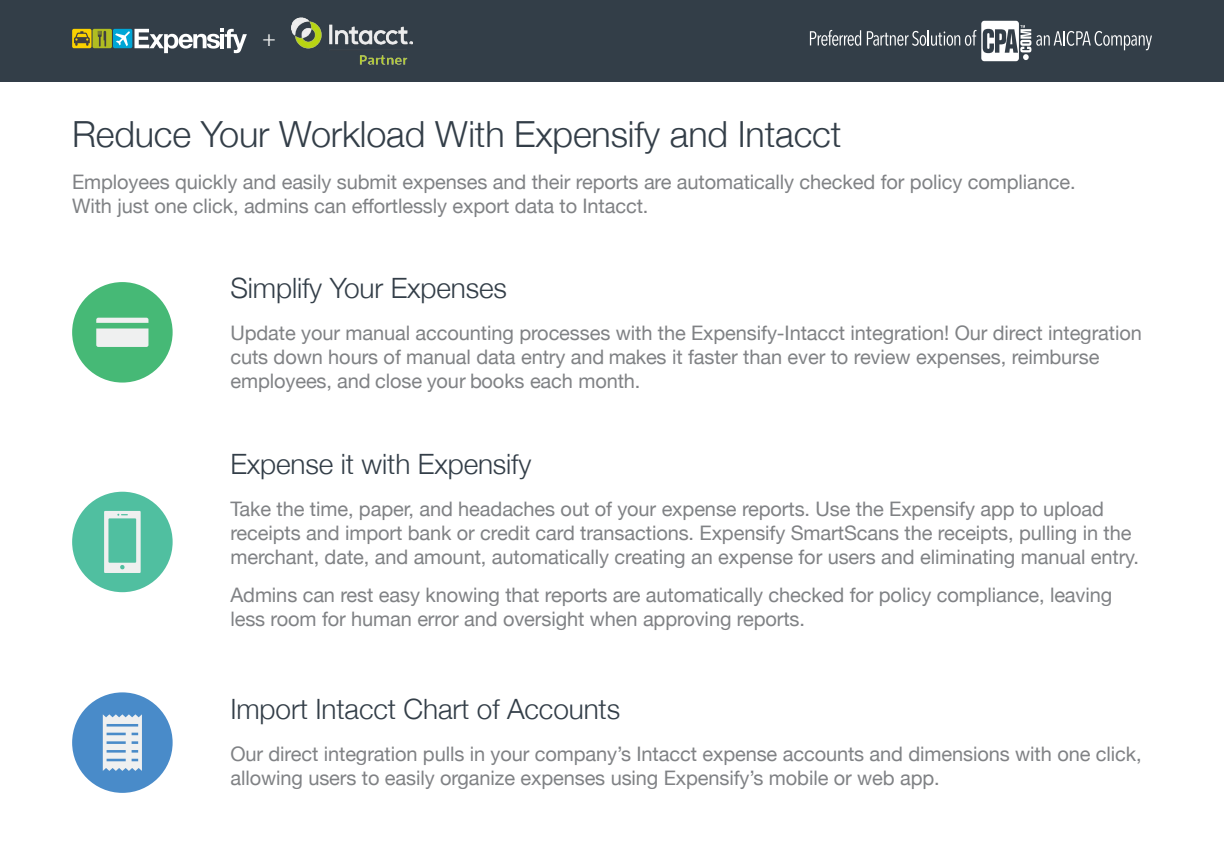
<style>
.page{position:relative;width:1224px;height:864px;background:#fff}
.page>*{position:absolute;margin:0;border:0;box-sizing:border-box;transform-origin:0 0}
.t1{font:300 36px "Helvetica Neue";letter-spacing:-.005em;color:#333e48}
.t2{font:300 28px "Helvetica Neue";letter-spacing:-.005em;color:#333e48}
.t3{font:24px "Minion Pro";color:#eff0f0}
.t4{font:20px/24px "Helvetica Neue";letter-spacing:-.005em;color:#808285}
</style>
<div class="page">
<div style="left:0;top:0;width:1224px;height:82px;background:#333e48"></div>
<div style="left:113px;top:29px;width:19px;height:19px;background:#00a6d6;border-radius:2px"></div>
<div style="left:93px;top:29px;width:19px;height:19px;background:#b0bd21;border-radius:2px"></div>
<div style="left:72px;top:29px;width:20px;height:19px;background:#fad100;border-radius:2px"></div>
<svg style="left:115px;top:29px;width:132px;height:24px"></svg>
<svg style="left:98px;top:30px;width:8px;height:17px"></svg>
<svg style="left:74px;top:31px;width:16px;height:15px"></svg>
<div style="left:72px;top:282px;width:101px;height:101px;background:#46b976;border-radius:50%"></div>
<svg style="left:96px;top:329px;width:52px;height:18px"></svg>
<svg style="left:96px;top:318px;width:52px;height:5px"></svg>
<div style="left:72px;top:492px;width:101px;height:100px;background:#50bfa0;border-radius:50%"></div>
<svg style="left:104px;top:511px;width:37px;height:62px"></svg>
<div style="left:72px;top:692px;width:101px;height:101px;background:#498bc9;border-radius:50%"></div>
<svg style="left:103px;top:714px;width:39px;height:57px"></svg>
<img style="left:292px;top:17px;width:120px;height:48px">
<svg style="left:810px;top:30px;width:51px;height:16px"></svg>
<svg style="left:867px;top:21px;width:285px;height:40px"></svg>
<p class="t3" style="left:262px;top:23px;width:15px">+</p>
<h1 class="t1" style="left:72px;top:105px;width:771px">Reduce Your Workload With Expensify and Intacct</h1>
<p class="t4" style="left:72px;top:171px;width:1005px">Employees quickly and easily submit expenses and their reports are automatically checked for policy compliance.<br>With just one click, admins can effortlessly export data to Intacct.</p>
<h2 class="t2" style="left:230px;top:266px;width:278px">Simplify Your Expenses</h2>
<p class="t4" style="left:230px;top:322px;width:913px">Update your manual accounting processes with the Expensify-Intacct integration! Our direct integration cuts down hours of manual data entry and makes it faster than ever to review expenses, reimburse employees, and close your books each month.</p>
<h2 class="t2" style="left:230px;top:442px;width:302px">Expense it with Expensify</h2>
<p class="t4" style="left:230px;top:498px;width:910px">Take the time, paper, and headaches out of your expense reports. Use the Expensify app to upload receipts and import bank or credit card transactions. Expensify SmartScans the receipts, pulling in the merchant, date, and amount, automatically creating an expense for users and eliminating manual entry.</p>
<p class="t4" style="left:230px;top:584px;width:883px">Admins can rest easy knowing that reports are automatically checked for policy compliance, leaving less room for human error and oversight when approving reports.</p>
<h2 class="t2" style="left:230px;top:687px;width:391px">Import Intacct Chart of Accounts</h2>
<p class="t4" style="left:230px;top:744px;width:913px">Our direct integration pulls in your company’s Intacct expense accounts and dimensions with one click, allowing users to easily organize expenses using Expensify’s mobile or web app.</p>
</div>
